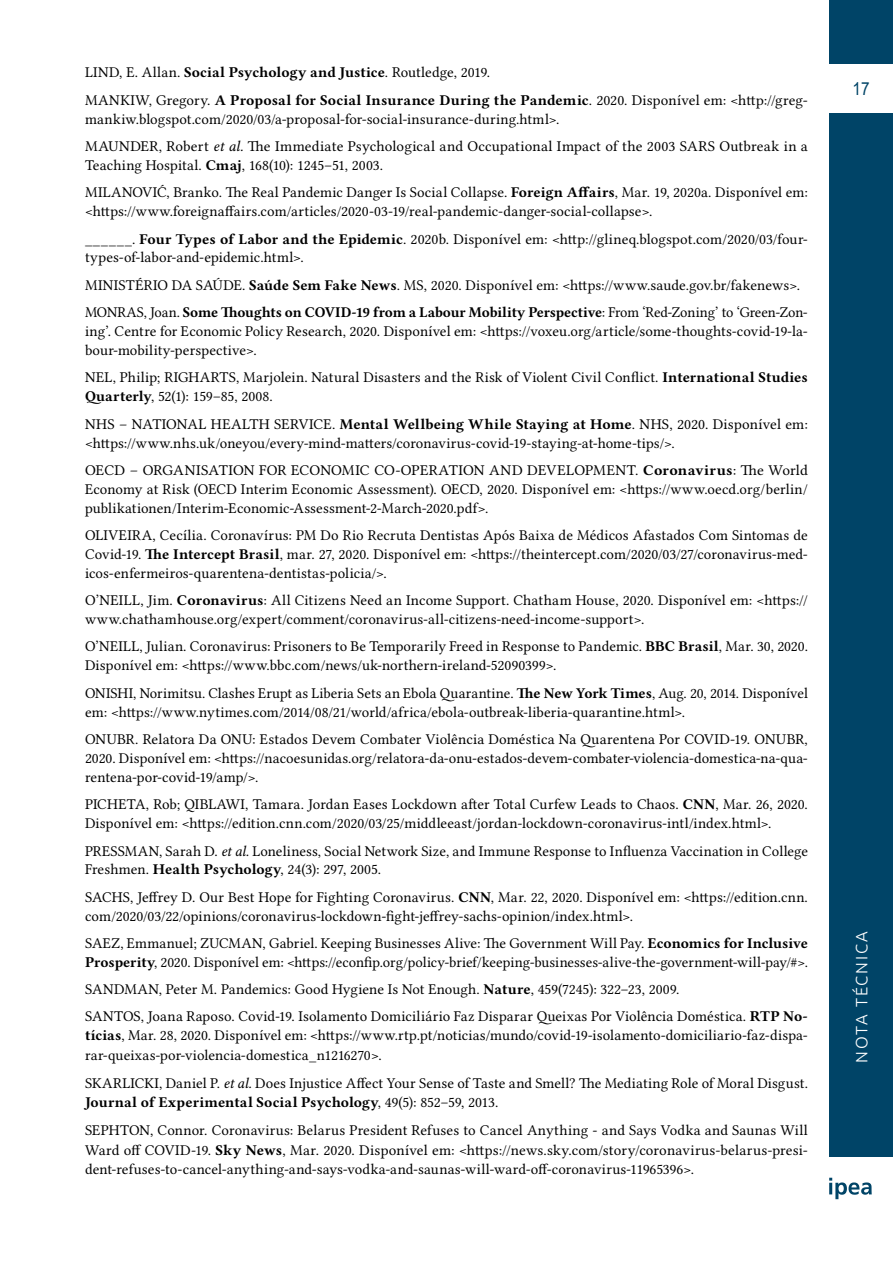
<style>
.page{position:relative;width:893px;height:1263px;background:#fff}
.page>*{position:absolute;margin:0;border:0;box-sizing:border-box;transform-origin:0 0}
.t1{font:18px "Arial";color:#004467;scale:.85 1}
.t2{font:300 16.5px "Ubuntu";letter-spacing:.11em;color:#fff}
.t3{font:15px/18.8px "Lin Libertine O";letter-spacing:.005em;color:#000}
.t4{font:15px "Lin Libertine OB";letter-spacing:-.005em;color:#000}
.s1{font-family:"Lin Libertine OB"}
.s2{font-family:"Lin Libertine OI"}
.s3{font-family:"Lin Libertine O"}
</style>
<div class="page">
<div style="left:829px;top:113px;width:64px;height:1043px;background:#004467"></div>
<div style="left:829px;top:0;width:64px;height:64px;background:#004467"></div>
<svg style="left:829px;top:1178px;width:43px;height:21px"></svg>
<p class="t3" style="left:85px;top:59px;width:724px;line-height:27.6px">LIND, E. Allan. <span class="s1">Social Psychology and Justice</span>. Routledge, 2019.<br>MANKIW, Gregory. <span class="s1">A Proposal for Social Insurance During the Pandemic</span>. 2020. Disponível em: &lt;http://greg-</p>
<p class="t3" style="left:85px;top:105px;width:724px;line-height:27.3px">mankiw.blogspot.com/2020/03/a-proposal-for-social-insurance-during.html&gt;.<br>MAUNDER, Robert <span class="s2">et al.</span> The Immediate Psychological and Occupational Impact of the 2003 SARS Outbreak in a</p>
<p class="t3" style="left:85px;top:151px;width:724px;line-height:27.6px">Teaching Hospital. <span class="s1">Cmaj</span>, 168(10): 1245–51, 2003.<br>MILANOVIĆ, Branko. The Real Pandemic Danger Is Social Collapse. <span class="s1">Foreign Affairs</span>, Mar. 19, 2020a. Disponível em:</p>
<p class="t3" style="left:85px;top:197px;width:724px;line-height:27.6px">&lt;https://www.foreignaffairs.com/articles/2020-03-19/real-pandemic-danger-social-collapse&gt;.<br>______. <span class="s1">Four Types of Labor and the Epidemic</span>. 2020b. Disponível em: &lt;http://glineq.blogspot.com/2020/03/four-</p>
<p class="t3" style="left:85px;top:244px;width:716px;line-height:27.6px">types-of-labor-and-epidemic.html&gt;.<br>MINISTÉRIO DA SAÚDE. <span class="s1">Saúde Sem Fake News</span>. MS, 2020. Disponível em: &lt;https://www.saude.gov.br/fakenews&gt;.</p>
<p class="t4" style="left:85px;top:302px;width:724px"><span class="s3">MONRAS, Joan.</span> Some Thoughts on COVID-19 from a Labour Mobility Perspective<span class="s3">: From ‘Red-Zoning’ to ‘Green-Zon-</span></p>
<p class="t3" style="left:85px;top:322px;width:724px">ing’. Centre for Economic Policy Research, 2020. Disponível em: &lt;https://voxeu.org/article/some-thoughts-covid-19-la&shy;bour-mobility-perspective&gt;.</p>
<p class="t3" style="left:85px;top:368px;width:724px">NEL, Philip; RIGHARTS, Marjolein. Natural Disasters and the Risk of Violent Civil Conflict. <span class="s1">International Studies<br>Quarterly</span>, 52(1): 159–85, 2008.</p>
<p class="t3" style="left:85px;top:414px;width:724px">NHS – NATIONAL HEALTH SERVICE. <span class="s1">Mental Wellbeing While Staying at Home</span>. NHS, 2020. Disponível em: &lt;https://www.nhs.uk/oneyou/every-mind-matters/coronavirus-covid-19-staying-at-home-tips/&gt;.</p>
<p class="t3" style="left:85px;top:461px;width:724px;text-align:justify">OECD – ORGANISATION FOR ECONOMIC CO-OPERATION AND DEVELOPMENT. <span class="s1">Coronavirus</span>: The World Economy at Risk (OECD Interim Economic Assessment). OECD, 2020. Disponível em: &lt;https://www.oecd.org/berlin/ publikationen/Interim-Economic-Assessment-2-March-2020.pdf&gt;.</p>
<p class="t3" style="left:85px;top:526px;width:724px;text-align:justify">OLIVEIRA, Cecília. Coronavírus: PM Do Rio Recruta Dentistas Após Baixa de Médicos Afastados Com Sintomas de Covid-19. <span class="s1">The Intercept Brasil</span>, mar. 27, 2020. Disponível em: &lt;https://theintercept.com/2020/03/27/coronavirus-med&shy;icos-enfermeiros-quarentena-dentistas-policia/&gt;.</p>
<p class="t3" style="left:85px;top:591px;width:724px">O’NEILL, Jim. <span class="s1">Coronavirus</span>: All Citizens Need an Income Support. Chatham House, 2020. Disponível em: &lt;https:// www.chathamhouse.org/expert/comment/coronavirus-all-citizens-need-income-support&gt;.</p>
<p class="t3" style="left:85px;top:637px;width:724px">O’NEILL, Julian. Coronavirus: Prisoners to Be Temporarily Freed in Response to Pandemic. <span class="s1">BBC Brasil</span>, Mar. 30, 2020.<br>Disponível em: &lt;https://www.bbc.com/news/uk-northern-ireland-52090399&gt;.</p>
<p class="t3" style="left:85px;top:683px;width:724px">ONISHI, Norimitsu. Clashes Erupt as Liberia Sets an Ebola Quarantine. <span class="s1">The New York Times</span>, Aug. 20, 2014. Disponível em: &lt;https://www.nytimes.com/2014/08/21/world/africa/ebola-outbreak-liberia-quarantine.html&gt;.</p>
<p class="t3" style="left:85px;top:730px;width:724px;text-align:justify">ONUBR. Relatora Da ONU: Estados Devem Combater Violência Doméstica Na Quarentena Por COVID-19. ONUBR, 2020. Disponível em: &lt;https://nacoesunidas.org/relatora-da-onu-estados-devem-combater-violencia-domestica-na-qua&shy;rentena-por-covid-19/amp/&gt;.</p>
<p class="t3" style="left:85px;top:795px;width:724px">PICHETA, Rob; QIBLAWI, Tamara. Jordan Eases Lockdown after Total Curfew Leads to Chaos. <span class="s1">CNN</span>, Mar. 26, 2020.<br>Disponível em: &lt;https://edition.cnn.com/2020/03/25/middleeast/jordan-lockdown-coronavirus-intl/index.html&gt;.</p>
<p class="t3" style="left:85px;top:841px;width:724px">PRESSMAN, Sarah D. <span class="s2">et al.</span> Loneliness, Social Network Size, and Immune Response to Influenza Vaccination in College<br>Freshmen. <span class="s1">Health Psychology</span>, 24(3): 297, 2005.</p>
<p class="t3" style="left:85px;top:888px;width:724px">SACHS, Jeffrey D. Our Best Hope for Fighting Coronavirus. <span class="s1">CNN</span>, Mar. 22, 2020. Disponível em: &lt;https://edition.cnn. com/2020/03/22/opinions/coronavirus-lockdown-fight-jeffrey-sachs-opinion/index.html&gt;.</p>
<p class="t3" style="left:85px;top:934px;width:724px">SAEZ, Emmanuel; ZUCMAN, Gabriel. Keeping Businesses Alive: The Government Will Pay. <span class="s1">Economics for Inclusive<br>Prosperity</span>, 2020. Disponível em: &lt;https://econfip.org/policy-brief/keeping-businesses-alive-the-government-will-pay/#&gt;.</p>
<p class="t3" style="left:85px;top:975px;width:724px;line-height:27.3px">SANDMAN, Peter M. Pandemics: Good Hygiene Is Not Enough. <span class="s1">Nature</span>, 459(7245): 322–23, 2009.<br>SANTOS, Joana Raposo. Covid-19. Isolamento Domiciliário Faz Disparar Queixas Por Violência Doméstica. <span class="s1">RTP No-</span></p>
<p class="t3" style="left:85px;top:1026px;width:724px;line-height:19.5px"><span class="s1">tícias</span>, Mar. 28, 2020. Disponível em: &lt;https://www.rtp.pt/noticias/mundo/covid-19-isolamento-domiciliario-faz-dispa&shy;rar-queixas-por-violencia-domestica_n1216270&gt;.</p>
<p class="t3" style="left:85px;top:1073px;width:725px">SKARLICKI, Daniel P. <span class="s2">et al.</span> Does Injustice Affect Your Sense of Taste and Smell? The Mediating Role of Moral Disgust.</p>
<p class="t4" style="left:85px;top:1092px;width:415px">Journal of Experimental Social Psychology<span class="s3">, 49(5): 852–59, 2013.</span></p>
<p class="t3" style="left:85px;top:1121px;width:724px;line-height:19.5px;text-align:justify">SEPHTON, Connor. Coronavirus: Belarus President Refuses to Cancel Anything - and Says Vodka and Saunas Will Ward off COVID-19. <span class="s1">Sky News</span>, Mar. 2020. Disponível em: &lt;https://news.sky.com/story/coronavirus-belarus-presi&shy;dent-refuses-to-cancel-anything-and-says-vodka-and-saunas-will-ward-off-coronavirus-11965396&gt;.</p>
<p class="t1" style="left:853px;top:76px;width:22px">17</p>
<p class="t2" style="left:852px;top:1063px;width:133px;rotate:-90deg">NOTA TÉCNICA</p>
</div>
